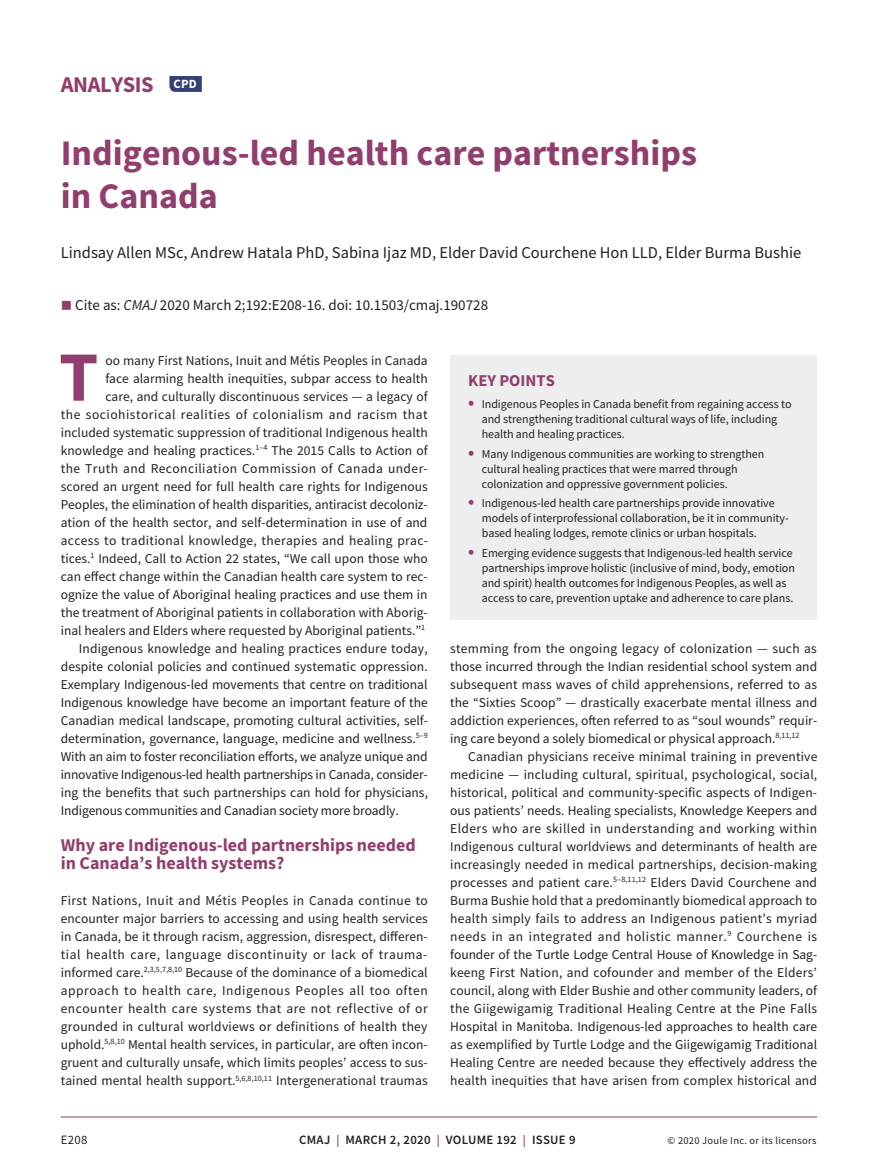
<style>
.page{position:relative;width:878px;height:1175px;background:#fff}
.page>*{position:absolute;margin:0;border:0;box-sizing:border-box;transform-origin:0 0}
.t1{font:700 70.65px "Source Sans Pro";color:#913e6e}
.t2{font:700 36px/43.2px "Source Sans Pro";color:#913e6e}
.t3{font:700 22.5px "Source Sans Pro";letter-spacing:-.02em;color:#913e6e}
.t4{font:700 18px/18px "Source Sans Pro";color:#913e6e}
.t5{font:16.5px "Source Sans Pro";color:#231f20}
.t6{font:700 16.5px "Source Sans Pro";color:#913e6e}
.t7{font:15px "Source Sans Pro";color:#231f20}
.t8{font:13.5px/18px "Source Sans Pro";color:#231f20;text-align:justify}
.t9{font:13.5px "Source Sans Pro";letter-spacing:.04em;color:#231f20}
.t10{font:13.5px "Source Sans Pro";letter-spacing:.025em;color:#231f20}
.t11{font:13.5px "Source Sans Pro";letter-spacing:.03em;color:#231f20}
.t12{font:600 12.75px "Source Sans Pro";letter-spacing:.025em;color:#231f20}
.t13{font:12.75px "Source Sans Pro";color:#231f20}
.t14{font:12px/15px "Source Sans Pro";letter-spacing:-.005em;color:#231f20}
.t15{font:10.5px "Source Sans Pro";letter-spacing:.025em;color:#231f20}
.s1{color:#913e6e}
.s2{font-style:italic}
.s3{font-weight:700;font-size:18px;color:#913e6e}
.s4{font-size:12px;color:#913e6e}
</style>
<div class="page">
<hr style="left:61px;top:1116px;width:756px;height:1px;background:#913e6e">
<svg style="left:169px;top:76px;width:33px;height:16px"></svg>
<div style="left:450px;top:355px;width:367px;height:264px;background:#eeeeef"></div>
<h3 class="t3" style="left:61px;top:69px;width:138px">ANALYSIS <sup>CPD</sup></h3>
<h2 class="t2" style="left:61px;top:131px;width:637px">Indigenous-led health care partnerships in Canada</h2>
<p class="t5" style="left:61px;top:242px;width:742px">Lindsay Allen MSc, Andrew Hatala PhD, Sabina Ijaz MD, Elder David Courchene Hon LLD, Elder Burma Bushie</p>
<p class="t7" style="left:61px;top:296px;width:429px"><span class="s1">■</span> Cite as: <span class="s2">CMAJ</span> 2020 March 2;192:E208-16. doi: 10.1503/cmaj.190728</p>
<h1 class="t1" style="left:59px;top:329px;width:41px">T</h1>
<p class="t8" style="left:105px;top:351px;width:324px">oo many First Nations, Inuit and Métis Peoples in Canada</p>
<p class="t8" style="left:105px;top:369px;width:324px">face alarming health inequities, subpar access to health</p>
<p class="t8" style="left:105px;top:387px;width:324px">care, and culturally discontinuous services — a legacy of</p>
<p class="t9" style="left:61px;top:405px;width:368px">the sociohistorical realities of colonialism and racism that</p>
<p class="t8" style="left:61px;top:423px;width:368px">included systematic suppression of traditional Indigenous health</p>
<p class="t8" style="left:61px;top:441px;width:368px">knowledge and healing practices.<sup>1–4</sup> The 2015 Calls to Action of</p>
<p class="t11" style="left:61px;top:459px;width:368px">the Truth and Reconciliation Commission of Canada under-</p>
<p class="t8" style="left:61px;top:477px;width:368px">scored an urgent need for full health care rights for Indigenous</p>
<p class="t8" style="left:61px;top:495px;width:368px">Peoples, the elimination of health disparities, antiracist decoloniz-</p>
<p class="t8" style="left:61px;top:513px;width:368px">ation of the health sector, and self-determination in use of and</p>
<p class="t10" style="left:61px;top:531px;width:369px">access to traditional knowledge, therapies and healing prac-</p>
<p class="t8" style="left:61px;top:549px;width:368px">tices.<sup>1</sup> Indeed, Call to Action 22 states, “We call upon those who</p>
<p class="t8" style="left:61px;top:567px;width:368px">can effect change within the Canadian health care system to rec-</p>
<p class="t8" style="left:61px;top:585px;width:368px">ognize the value of Aboriginal healing practices and use them in</p>
<p class="t8" style="left:61px;top:603px;width:368px">the treatment of Aboriginal patients in collaboration with Aborig-</p>
<p class="t8" style="left:61px;top:621px;width:366px">inal healers and Elders where requested by Aboriginal patients.”<sup>1</sup></p>
<p class="t8" style="left:79px;top:639px;width:350px">Indigenous knowledge and healing practices endure today,</p>
<p class="t8" style="left:61px;top:657px;width:368px">despite colonial policies and continued systematic oppression.</p>
<p class="t8" style="left:61px;top:675px;width:368px">Exemplary Indigenous-led movements that centre on traditional</p>
<p class="t8" style="left:61px;top:693px;width:368px">Indigenous knowledge have become an important feature of the</p>
<p class="t8" style="left:61px;top:711px;width:367px">Canadian medical landscape, promoting cultural activities, self-</p>
<p class="t8" style="left:61px;top:729px;width:368px">determination, governance, language, medicine and wellness.<sup>5–9</sup></p>
<p class="t8" style="left:61px;top:747px;width:368px">With an aim to foster reconciliation efforts, we analyze unique and</p>
<p class="t8" style="left:61px;top:765px;width:368px">innovative Indigenous-led health partnerships in Canada, consider-</p>
<p class="t8" style="left:61px;top:783px;width:369px">ing the benefits that such partnerships can hold for physicians,</p>
<p class="t8" style="left:61px;top:801px;width:339px">Indigenous communities and Canadian society more broadly.</p>
<h3 class="t4" style="left:61px;top:835px;width:356px">Why are Indigenous-led partnerships needed in Canada’s health systems?</h3>
<p class="t8" style="left:61px;top:891px;width:368px">First Nations, Inuit and Métis Peoples in Canada continue to encounter major barriers to accessing and using health services in Canada, be it through racism, aggression, disrespect, differen&shy;tial health care, language discontinuity or lack of trauma&shy;informed care.<sup>2,3,5,7,8,10</sup> Because of the dominance of a biomedical approach to health care, Indigenous Peoples all too often encounter health care systems that are not reflective of or grounded in cultural worldviews or definitions of health they uphold.<sup>5,8,10</sup> Mental health services, in particular, are often incon&shy;gruent and culturally unsafe, which limits peoples’ access to sus&shy;tained mental health support.<sup>5,6,8,10,11</sup> Intergenerational traumas</p>
<p class="t6" style="left:468px;top:369px;width:88px">KEY POINTS</p>
<p class="t14" style="left:482px;top:396px;width:311px;text-indent:-14px"><span class="s3">•</span> Indigenous Peoples in Canada benefit from regaining access to and strengthening traditional cultural ways of life, including health and healing practices.</p>
<p class="t14" style="left:482px;top:446px;width:284px;text-indent:-14px"><span class="s3">•</span> Many Indigenous communities are working to strengthen cultural healing practices that were marred through colonization and oppressive government policies.</p>
<p class="t14" style="left:482px;top:495px;width:307px;text-indent:-14px"><span class="s3">•</span> Indigenous-led health care partnerships provide innovative models of interprofessional collaboration, be it in community&shy;based healing lodges, remote clinics or urban hospitals.</p>
<p class="t14" style="left:482px;top:545px;width:314px;text-indent:-14px"><span class="s3">•</span> Emerging evidence suggests that Indigenous-led health service partnerships improve holistic (inclusive of mind, body, emotion and spirit) health outcomes for Indigenous Peoples, as well as access to care, prevention uptake and adherence to care plans.</p>
<p class="t8" style="left:450px;top:639px;width:368px">stemming from the ongoing legacy of colonization — such as those incurred through the Indian residential school system and subsequent mass waves of child apprehensions, referred to as the “Sixties Scoop” — drastically exacerbate mental illness and addiction experiences, often referred to as “soul wounds” requir&shy;ing care beyond a solely biomedical or physical approach.<sup>8,11,12</sup></p>
<p class="t8" style="left:450px;top:747px;width:369px;text-indent:18px">Canadian physicians receive minimal training in preventive medicine — including cultural, spiritual, psychological, social, historical, political and community-specific aspects of Indigen&shy;ous patients’ needs. Healing specialists, Knowledge Keepers and Elders who are skilled in understanding and working within Indigenous cultural worldviews and determinants of health are increasingly needed in medical partnerships, decision-making processes and patient care.<sup>5–8,11,12</sup> Elders David Courchene and Burma Bushie hold that a predominantly biomedical approach to health simply fails to address an Indigenous patient’s myriad needs in an integrated and holistic manner.<sup>9</sup> Courchene is founder of the Turtle Lodge Central House of Knowledge in Sag&shy;keeng First Nation, and cofounder and member of the Elders’ council, along with Elder Bushie and other community leaders, of the Giigewigamig Traditional Healing Centre at the Pine Falls Hospital in Manitoba. Indigenous-led approaches to health care as exemplified by Turtle Lodge and the Giigewigamig Traditional Healing Centre are needed because they effectively address the health inequities that have arisen from complex historical and</p>
<p class="t13" style="left:61px;top:1132px;width:28px">E208</p>
<p class="t12" style="left:299px;top:1131px;width:278px">CMAJ <span class="s4">|</span> MARCH 2, 2020 <span class="s4">|</span> VOLUME 192 <span class="s4">|</span> ISSUE 9</p>
<p class="t15" style="left:667px;top:1134px;width:150px">© 2020 Joule Inc. or its licensors</p>
</div>
